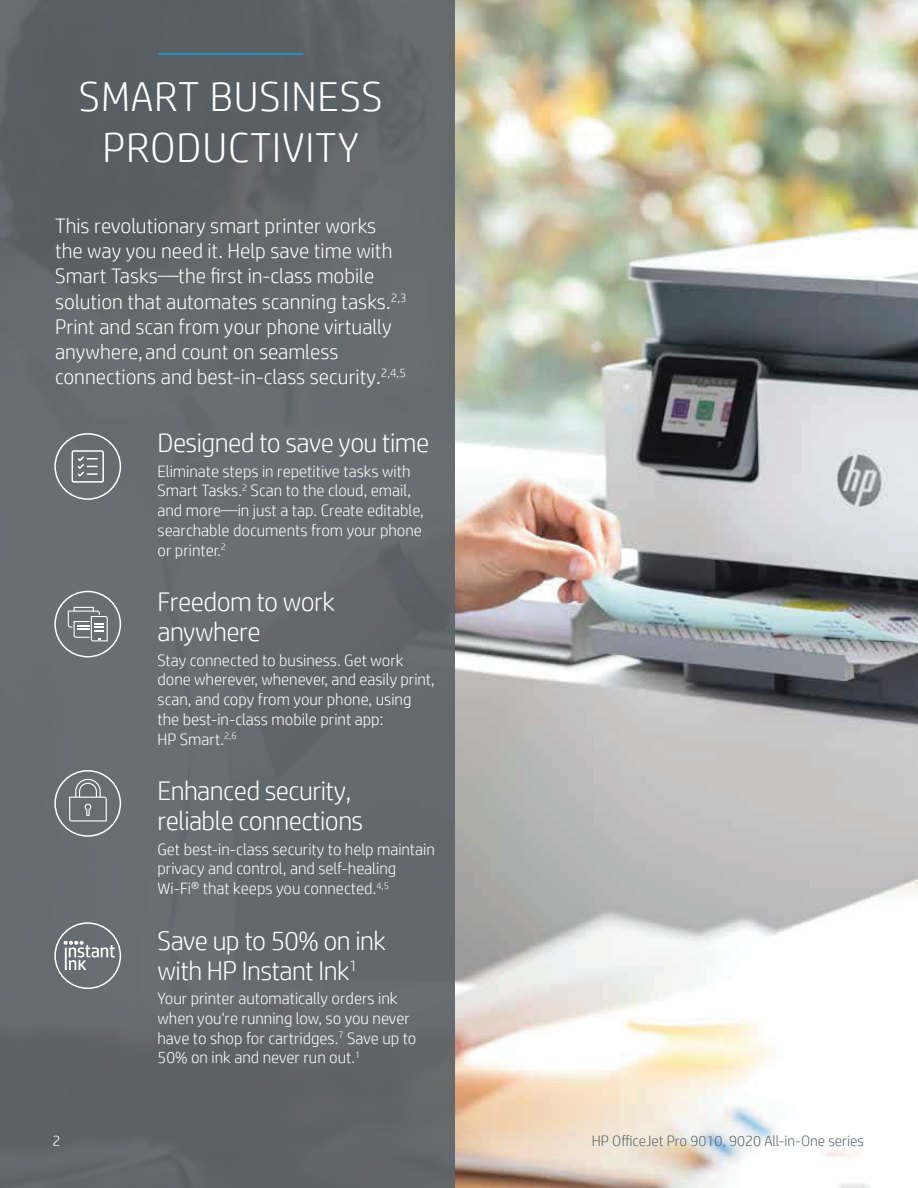
<style>
.page{position:relative;width:918px;height:1188px;background:#fff}
.page>*{position:absolute;margin:0;border:0;box-sizing:border-box;transform-origin:0 0}
.t1{font:300 42px/50.4px "HP Simplified";letter-spacing:.02em;color:#fff;text-align:center}
.t2{font:300 27px/30px "HP Simplified";letter-spacing:-.02em;color:#fff}
.t3{font:300 21px/25.2px "HP Simplified";color:#fff}
.t4{font:300 16.5px/19.8px "HP Simplified";color:#fff}
.t5{font:300 15px "HP Simplified";color:#5e6469}
.t6{font:300 15px "HP Simplified";color:#fff}
</style>
<div class="page">
<img style="left:455px;top:0;width:463px;height:1188px">
<div style="left:0;top:0;width:455px;height:1188px;background:linear-gradient(to right,#63686d,#64686c)"></div>
<hr style="left:158px;top:53px;width:145px;height:2px;background:#159fda">
<svg style="left:71px;top:450px;width:34px;height:33px"></svg>
<svg style="left:69px;top:779px;width:38px;height:43px;background:#7f8488"></svg>
<svg style="left:68px;top:607px;width:40px;height:34px"></svg>
<svg style="left:64px;top:941px;width:51px;height:29px"></svg>
<div style="left:54px;top:433px;width:67px;height:67px;border:2px solid #fff;border-radius:50%"></div>
<div style="left:54px;top:591px;width:67px;height:67px;border:2px solid #fff;border-radius:50%"></div>
<div style="left:54px;top:770px;width:67px;height:67px;border:2px solid #fff;border-radius:50%"></div>
<div style="left:54px;top:922px;width:67px;height:67px;border:2px solid #fff;border-radius:50%"></div>
<p class="t1" style="left:79px;top:71px;width:306px">SMART BUSINESS<br>PRODUCTIVITY</p>
<p class="t3" style="left:55px;top:213px;width:353px">This revolutionary smart printer works the way you need it. Help save time with Smart Tasks—the first in-class mobile solution that automates scanning tasks.<sup>2,3<br></sup>Print and scan from your phone virtually anywhere, and count on seamless connections and best-in-class security.<sup>2,4,5</sup></p>
<p class="t2" style="left:158px;top:428px;width:273px">Designed to save you time</p>
<p class="t4" style="left:158px;top:461px;width:268px">Eliminate steps in repetitive tasks with Smart Tasks.<sup>2</sup> Scan to the cloud, email, and more—in just a tap. Create editable, searchable documents from your phone or printer.<sup>2</sup></p>
<p class="t2" style="left:158px;top:587px;width:179px">Freedom to work anywhere</p>
<p class="t4" style="left:158px;top:650px;width:279px">Stay connected to business. Get work done wherever, whenever, and easily print, scan, and copy from your phone, using the best-in-class mobile print app:<br>HP Smart.<sup>2,6</sup></p>
<p class="t2" style="left:158px;top:776px;width:207px">Enhanced security, reliable connections</p>
<p class="t4" style="left:158px;top:839px;width:279px">Get best-in-class security to help maintain privacy and control, and self-healing<br>Wi-Fi® that keeps you connected.<sup>4,5</sup></p>
<p class="t2" style="left:158px;top:925px;width:230px">Save up to 50% on ink with HP Instant Ink<sup>1</sup></p>
<p class="t4" style="left:158px;top:988px;width:260px">Your printer automatically orders ink when you're running low, so you never have to shop for cartridges.<sup>7</sup> Save up to 50% on ink and never run out.<sup>1</sup></p>
<p class="t6" style="left:53px;top:1133px;width:10px">2</p>
<p class="t5" style="left:592px;top:1133px;width:274px">HP OfficeJet Pro 9010, 9020 All-in-One series</p>
</div>
